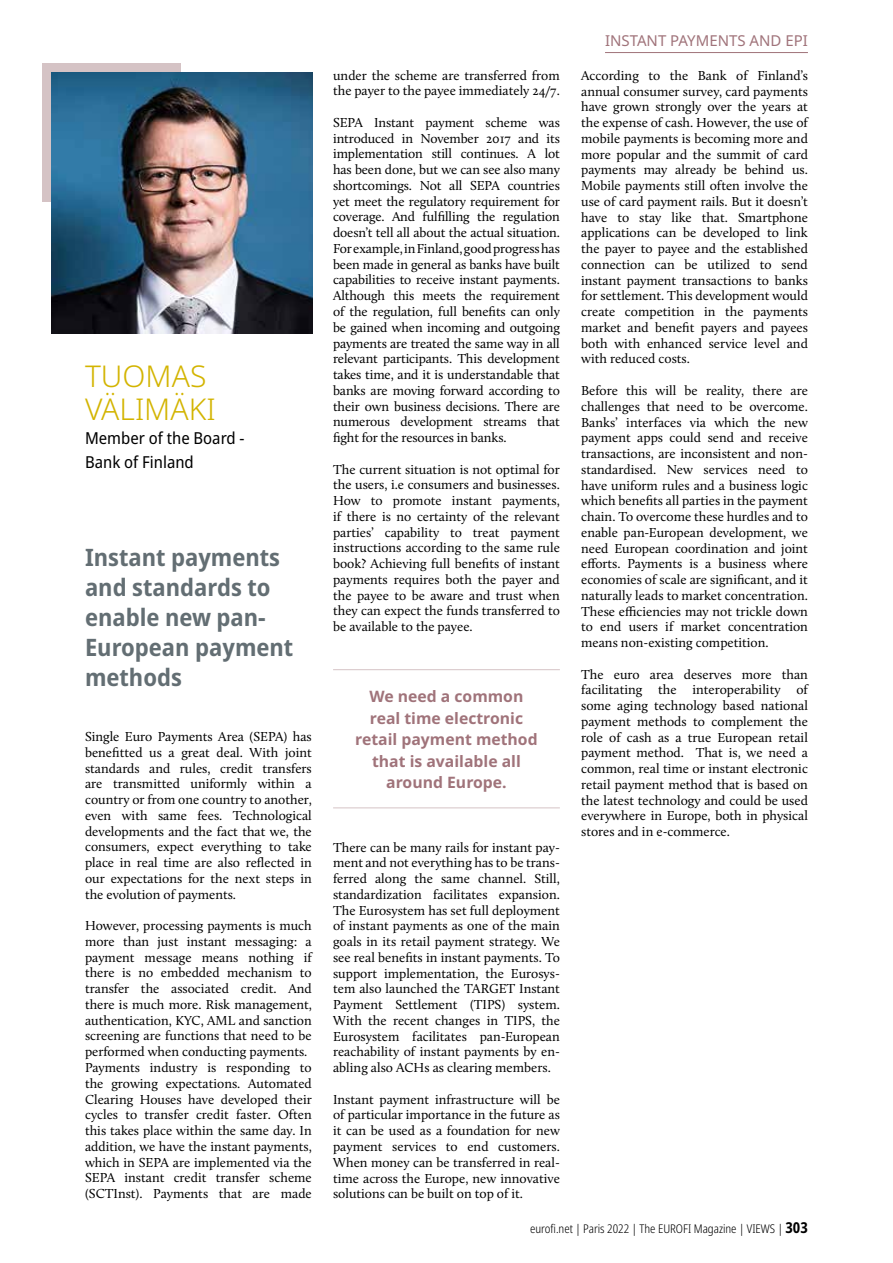
<style>
.page{position:relative;width:893px;height:1263px;background:#fff}
.page>*{position:absolute;margin:0;border:0;box-sizing:border-box;transform-origin:0 0}
.t1{font:300 30px/33px "Noto Sans";color:#d3b400}
.t2{font:700 semi-condensed 24px/30px "Noto Sans";color:#636e73}
.t3{font:semi-condensed 16.5px/24px "Noto Sans";color:#000}
.t4{font:700 15.75px/21.6px "Noto Sans";color:#a0737a;text-align:center}
.t5{font:15px "Noto Sans";color:#a0737a}
.t6{font:13.5px/15.8px "Calluna";color:#000;text-align:justify}
.t7{font:300 condensed 12px "Noto Sans";color:#000}
.s1{font-weight:700;font-size:15px}
</style>
<div class="page">
<hr style="left:605px;top:52px;width:203px;height:1px;background:#a0737a">
<div style="left:43px;top:64px;width:138px;height:138px;background:#d5c3c5"></div>
<img style="left:51px;top:72px;width:262px;height:262px">
<hr style="left:333px;top:669px;width:227px;height:1px;background:#d5c3c5">
<hr style="left:333px;top:807px;width:227px;height:1px;background:#d5c3c5">
<h1 class="t1" style="left:85px;top:360px;width:132px">TUOMAS<br>VÄLIMÄKI</h1>
<p class="t3" style="left:85px;top:427px;width:161px">Member of the Board -<br>Bank of Finland</p>
<h2 class="t2" style="left:85px;top:543px;width:210px">Instant payments and standards to enable new pan-<br>European payment methods</h2>
<p class="t6" style="left:85px;top:729px;width:228px">Single Euro Payments Area (SEPA) has benefitted us a great deal. With joint standards and rules, credit transfers are transmitted uniformly within a country or from one country to another, even with same fees. Technological developments and the fact that we, the consumers, expect everything to take place in real time are also reflected in our expectations for the next steps in the evolution of payments.</p>
<p class="t6" style="left:85px;top:918px;width:228px;text-align:left">However, processing payments is much more than just instant messaging: a payment message means nothing if there is no embedded mechanism to transfer the associated credit. And there is much more. Risk management, authentication, KYC, AML and sanction screening are functions that need to be performed when conducting payments.<br>Payments industry is responding to the growing expectations. Automated Clearing Houses have developed their cycles to transfer credit faster. Often this takes place within the same day. In addition, we have the instant payments, which in SEPA are implemented via the SEPA instant credit transfer scheme (SCTInst). Payments that are made</p>
<p class="t6" style="left:333px;top:67px;width:228px">under the scheme are transferred from the payer to the payee immediately 24/7.</p>
<p class="t6" style="left:333px;top:114px;width:228px">SEPA Instant payment scheme was introduced in November 2017 and its implementation still continues. A lot has been done, but we can see also many shortcomings. Not all SEPA countries yet meet the regulatory requirement for coverage. And fulfilling the regulation doesn’t tell all about the actual situation.<br>For example, in Finland, good progress has been made in general as banks have built capabilities to receive instant payments.<br>Although this meets the requirement of the regulation, full benefits can only be gained when incoming and outgoing payments are treated the same way in all relevant participants. This development takes time, and it is understandable that banks are moving forward according to their own business decisions. There are numerous development streams that fight for the resources in banks.</p>
<p class="t6" style="left:333px;top:461px;width:228px">The current situation is not optimal for the users, i.e consumers and businesses.<br>How to promote instant payments, if there is no certainty of the relevant parties’ capability to treat payment instructions according to the same rule book? Achieving full benefits of instant payments requires both the payer and the payee to be aware and trust when they can expect the funds transferred to be available to the payee.</p>
<p class="t4" style="left:355px;top:686px;width:184px">We need a common real time electronic retail payment method that is available all around Europe.</p>
<p class="t6" style="left:333px;top:839px;width:228px">There can be many rails for instant pay&shy;ment and not everything has to be trans&shy;ferred along the same channel. Still, standardization facilitates expansion.<br>The Eurosystem has set full deployment of instant payments as one of the main goals in its retail payment strategy. We see real benefits in instant payments. To support implementation, the Eurosys&shy;tem also launched the TARGET Instant Payment Settlement (TIPS) system.<br>With the recent changes in TIPS, the Eurosystem facilitates pan-European reachability of instant payments by en&shy;abling also ACHs as clearing members.</p>
<p class="t6" style="left:333px;top:1091px;width:228px">Instant payment infrastructure will be of particular importance in the future as it can be used as a foundation for new payment services to end customers.<br>When money can be transferred in real&shy;time across the Europe, new innovative solutions can be built on top of it.</p>
<p class="t5" style="left:605px;top:30px;width:204px">INSTANT PAYMENTS AND EPI</p>
<p class="t6" style="left:581px;top:67px;width:228px">According to the Bank of Finland’s annual consumer survey, card payments have grown strongly over the years at the expense of cash. However, the use of mobile payments is becoming more and more popular and the summit of card payments may already be behind us.<br>Mobile payments still often involve the use of card payment rails. But it doesn’t have to stay like that. Smartphone applications can be developed to link the payer to payee and the established connection can be utilized to send instant payment transactions to banks for settlement. This development would create competition in the payments market and benefit payers and payees both with enhanced service level and with reduced costs.</p>
<p class="t6" style="left:581px;top:382px;width:228px">Before this will be reality, there are challenges that need to be overcome.<br>Banks’ interfaces via which the new payment apps could send and receive transactions, are inconsistent and non&shy;standardised. New services need to have uniform rules and a business logic which benefits all parties in the payment chain. To overcome these hurdles and to enable pan-European development, we need European coordination and joint efforts. Payments is a business where economies of scale are significant, and it naturally leads to market concentration.<br>These efficiencies may not trickle down to end users if market concentration means non-existing competition.</p>
<p class="t6" style="left:581px;top:666px;width:228px">The euro area deserves more than facilitating the interoperability of some aging technology based national payment methods to complement the role of cash as a true European retail payment method. That is, we need a common, real time or instant electronic retail payment method that is based on the latest technology and could be used everywhere in Europe, both in physical stores and in e-commerce.</p>
<p class="t7" style="left:530px;top:1220px;width:279px">eurofi.net | Paris 2022 | The EUROFI Magazine | VIEWS | <span class="s1">303</span></p>
</div>
